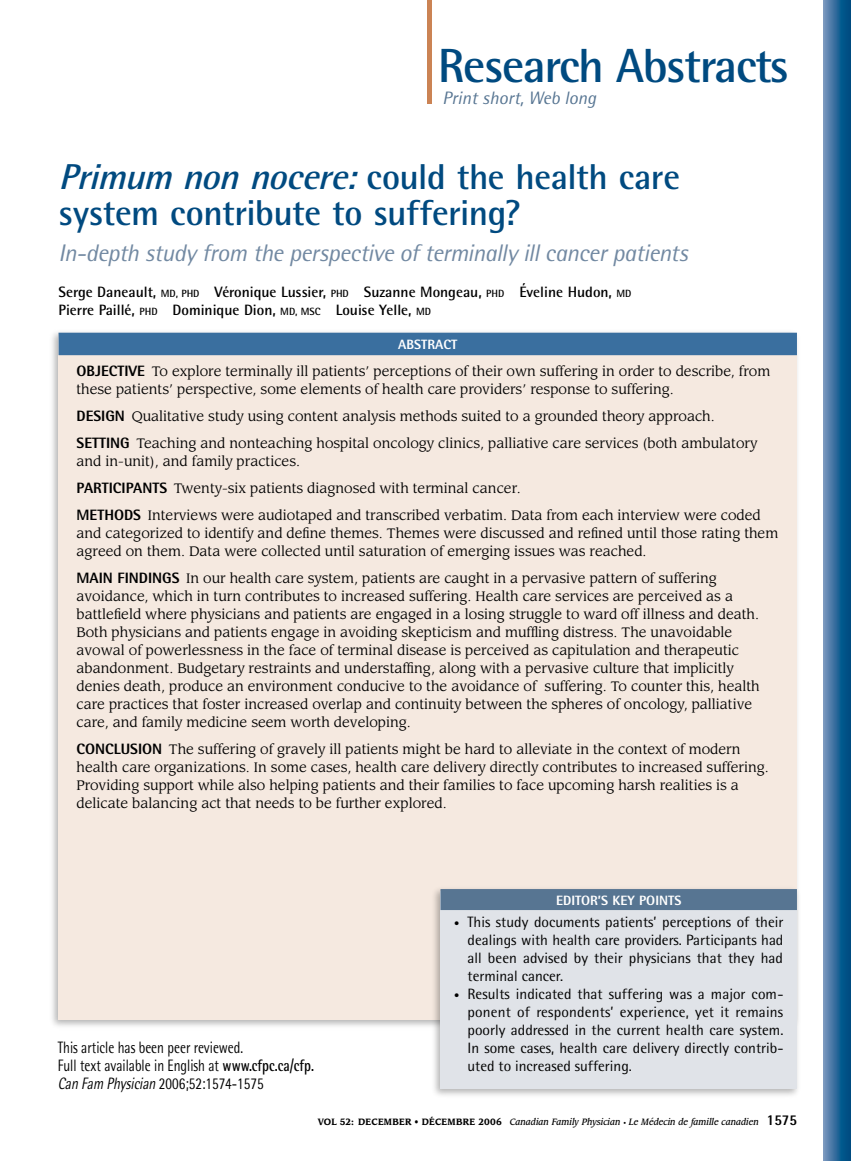
<style>
.page{position:relative;width:851px;height:1161px;background:#fff}
.page>*{position:absolute;margin:0;border:0;box-sizing:border-box;transform-origin:0 0}
.t1{font:700 48px "Rotis Semi Sans Std";letter-spacing:-.03em;color:#004a80}
.t2{font:700 36px/36px "Rotis Semi Sans Std";letter-spacing:-.015em;color:#004a80}
.t3{font:italic 24px "Rotis Semi Sans Std";letter-spacing:-.025em;color:#7289a2}
.t4{font:italic 18px "Rotis Semi Sans Std";color:#577592}
.t5{font:16.5px/18px "Rotis Semi Sans Std";color:#000;scale:.8 1}
.t6{font:15px/18px "Rotis Semi Sans Std";color:#000;text-align:justify}
.t7{font:700 15px/18px "Rotis Semi Sans Std";color:#000}
.t8{font:800 15px "Rotis Semi Sans Std";color:#000}
.t9{font:13.5px/18px "Leawood Std";color:#000}
.t10{font:800 13.5px "Rotis Semi Sans Std";color:#fff}
.t11{font:italic 500 9px "Leawood Std";color:#000;scale:.9 1}
.s1{font-style:italic}
.s2{font-size:10.5px}
.s3{font-family:"Rotis Semi Sans Std";font-weight:800;font-size:15px}
.s4{font-weight:700}
.s5{font-weight:700;font-style:normal}
.s6{font-style:normal;font-size:6px}
.s7{font-family:"Rotis Semi Sans Std";font-weight:800;font-style:normal;font-size:15px}
</style>
<div class="page">
<svg style="left:824px;top:0;width:26px;height:1161px;background:#2c6a9a"></svg>
<div style="left:427px;top:0;width:5px;height:104px;background:#cb8354"></div>
<div style="left:47px;top:328px;width:754px;height:703px;background:#000;opacity:.3"></div>
<div style="left:58px;top:333px;width:738px;height:687px;background:#f5e9e0"></div>
<div style="left:429px;top:884px;width:373px;height:216px;background:#000;opacity:.3"></div>
<div style="left:440px;top:891px;width:356px;height:198px;background:#e0e3e8"></div>
<div style="left:440px;top:889px;width:356px;height:21px;background:#577592"></div>
<div style="left:58px;top:333px;width:738px;height:22px;background:#3a6f9f"></div>
<h1 class="t1" style="left:438px;top:36px;width:352px">Research Abstracts</h1>
<h3 class="t4" style="left:442px;top:87px;width:155px">Print short, Web long</h3>
<h2 class="t2" style="left:58px;top:158px;width:623px"><span class="s1">Primum nonnocere:</span>could the health care system contribute to suffering?</h2>
<h3 class="t3" style="left:58px;top:238px;width:631px">In-depth study from the perspective of terminally ill cancer patients</h3>
<p class="t7" style="left:58px;top:283px;width:573px">Serge Daneault, <span class="s2">md, phd</span> Véronique Lussier, <span class="s2">phd</span> Suzanne Mongeau, <span class="s2">phd</span> Éveline H udon, <span class="s2">md<br></span>Pierre Paillé, <span class="s2">phd</span> Dominique Dion, <span class="s2">md, msc</span> Louise Yelle, <span class="s2">md</span></p>
<p class="t10" style="left:398px;top:336px;width:61px">ABSTRACT</p>
<p class="t9" style="left:76px;top:363px;width:695px"><span class="s3">OBJECTIVE</span> To explore terminally ill patients’ perceptions of their own suffering in order to describe, from these patients’ perspective, some elements of health care providers’ response to suffering.</p>
<p class="t9" style="left:76px;top:408px;width:639px"><span class="s3">DESI GN</span> Qualitative study using content analysis methods suited to a grounded theory approach.</p>
<p class="t8" style="left:76px;top:434px;width:24px">SETTIN</p>
<p class="t9" style="left:77px;top:435px;width:682px;text-indent:44px"><span class="s3">G</span> Teaching and nonteaching hospital oncology clinics, palliative care services (both ambulatory and in-unit), and family practices.</p>
<p class="t8" style="left:76px;top:479px;width:75px">PARTI CIPANTS</p>
<p class="t9" style="left:174px;top:480px;width:348px">Twenty-six patients diagnosed with terminal cancer.</p>
<p class="t8" style="left:76px;top:506px;width:48px">METHODS</p>
<p class="t9" style="left:76px;top:507px;width:703px;text-indent:71px">Interviews were audiotaped and transcribed verbatim. Data from each interview were coded and categorized to identify and define themes. Themes were discussed and refined until those rating them agreed on them. Data were collected until saturation of emerging issues was reached.</p>
<p class="t8" style="left:76px;top:569px;width:57px">MAIN FINDIN</p>
<p class="t9" style="left:76px;top:570px;width:684px;text-indent:86px"><span class="s3">GS</span> In our health care system, patients are caught in a pervasive pattern of suffering avoidance, which in turn contributes to increased suffering. Health care services are perceived as a battlefield where physicians and patients are engaged in a losing struggle to ward off illness and death.<br>Both physicians and patients engage in avoiding skepticism and muffling distress. The unavoidable avowal of powerlessness in the face of terminal disease is perceived as capitulation and therapeutic abandonment. Budgetary restraints and understaffing, along with a pervasive culture that implicitly denies death, produce an environment conducive to the avoidance of suffering. To counter this, health care practices that foster increased overlap and continuity between the spheres of oncology, palliative care, and family medicine seem worth developing.</p>
<p class="t8" style="left:76px;top:740px;width:63px">CON CLUSION</p>
<p class="t9" style="left:77px;top:741px;width:693px;text-indent:92px">The suffering of gravely ill patients might be hard to alleviate in the context of modern health care organizations. In some cases, health care delivery directly contributes to increased suffering.<br>Providing support while also helping patients and their families to face upcoming harsh realities is a delicate balancing act that needs to be further explored.</p>
<p class="t5" style="left:58px;top:1038px;width:322px">This article has been peer reviewed.<br>Full text available in English at <span class="s4">www.cfpc.ca/cfp.<br></span><span class="s1">Can Fam Physician</span> 2006;52:1574-1575</p>
<p class="t10" style="left:556px;top:892px;width:127px">EDITOR’S KEY POINTS</p>
<p class="t6" style="left:467px;top:913px;width:317px;text-indent:-14px"><span class="s2">•</span> This study documents patients’ perceptions of their dealings with health care providers. Participants had all been advised by their physicians that they had terminal cancer.</p>
<p class="t6" style="left:467px;top:985px;width:317px;text-indent:-14px"><span class="s2">•</span> Results indicated that suffering was a major com&shy;ponent of respondents’ experience, yet it remains poorly addressed in the current health care system.<br>In some cases, health care delivery directly contrib&shy;uted to increased suffering.</p>
<p class="t11" style="left:318px;top:1116px;width:534px"><span class="s5">VOL 52: DECEMBER • DÉCEMBRE 2006</span> Canadian Family Physician <span class="s6">•</span> Le Médecin de famille canadien <span class="s7">1575</span></p>
</div>
